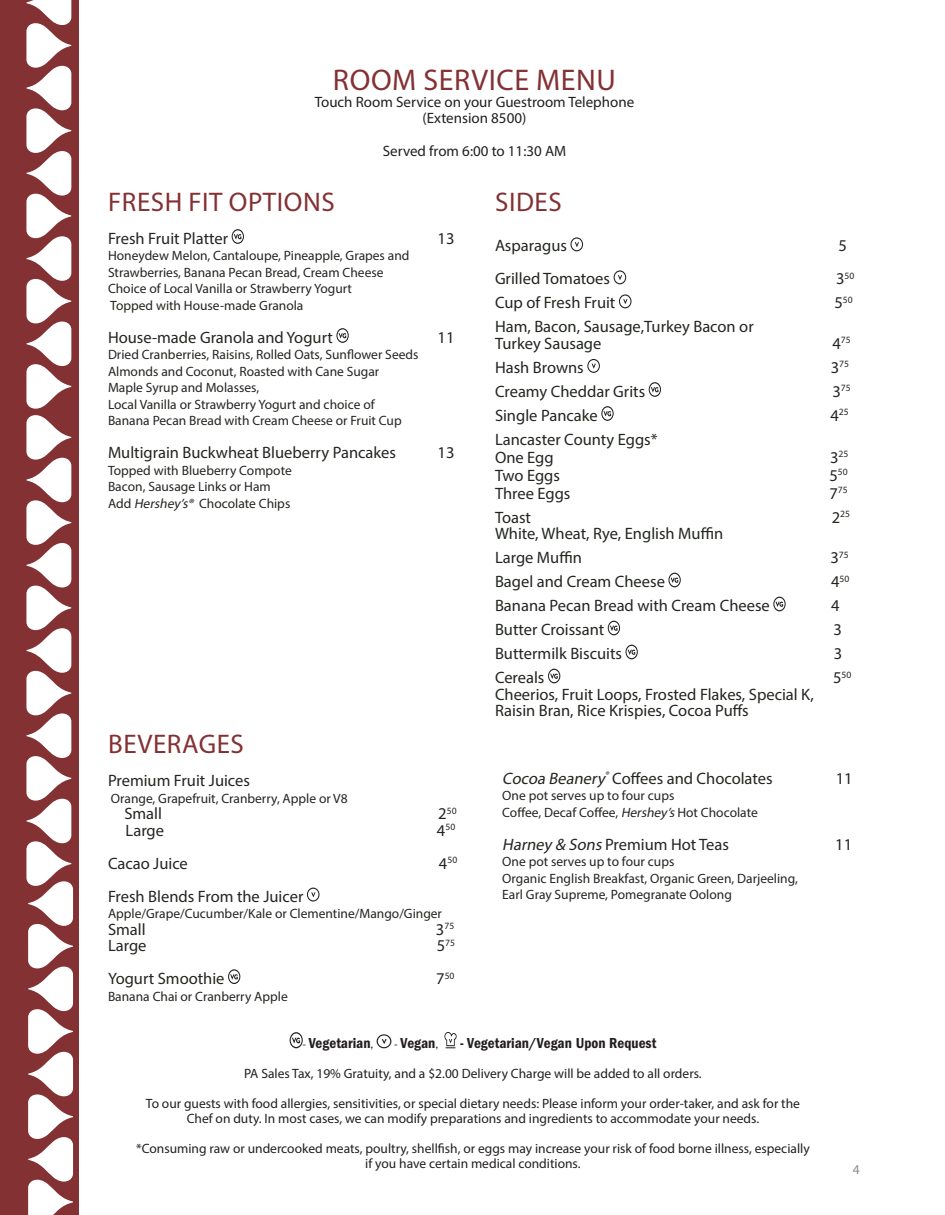
<style>
.page{position:relative;width:945px;height:1215px;background:#fff}
.page>*{position:absolute;margin:0;border:0;box-sizing:border-box;transform-origin:0 0}
.t1{font:30px "Myriad Pro";letter-spacing:.02em;color:#833133}
.t2{font:27px "Myriad Pro";letter-spacing:.02em;color:#833133}
.t3{font:16.5px/16.5px "Myriad Pro";color:#222620}
.t4{font:15px/16.5px "Myriad Pro";color:#231f20;text-align:center}
.t5{font:600 15px "Franklin Got Cd ITC";color:#231f20}
.t6{font:13.5px/16.5px "Myriad Pro";color:#222620}
.t7{font:13.5px/15px "Myriad Pro";color:#231f20;text-align:center}
.t8{font:13.5px "Myriad Pro";color:#8b8c8e}
.t9{font:9.6px "Myriad Pro";color:#222620}
.s1{font-style:italic}
.s2{font-size:16.5px}
.s3{font-family:"Franklin Gothic URW Boo";font-weight:400;font-size:12px}
</style>
<div class="page">
<svg style="left:290px;top:1032px;width:13px;height:16px"></svg>
<svg style="left:377px;top:1034px;width:14px;height:14px"></svg>
<svg style="left:444px;top:1032px;width:13px;height:16px"></svg>
<div style="left:0;top:0;width:78px;height:1215px;background:#833133"></div>
<svg style="left:232px;top:229px;width:12px;height:15px"></svg>
<svg style="left:336px;top:328px;width:13px;height:15px"></svg>
<svg style="left:570px;top:237px;width:13px;height:14px"></svg>
<svg style="left:614px;top:270px;width:12px;height:14px"></svg>
<svg style="left:619px;top:294px;width:13px;height:14px"></svg>
<svg style="left:587px;top:359px;width:13px;height:14px"></svg>
<svg style="left:649px;top:382px;width:12px;height:15px"></svg>
<svg style="left:601px;top:406px;width:13px;height:15px"></svg>
<svg style="left:668px;top:573px;width:13px;height:14px"></svg>
<svg style="left:773px;top:597px;width:13px;height:14px"></svg>
<svg style="left:608px;top:621px;width:12px;height:14px"></svg>
<svg style="left:626px;top:645px;width:12px;height:14px"></svg>
<svg style="left:548px;top:669px;width:12px;height:14px"></svg>
<svg style="left:307px;top:888px;width:13px;height:14px"></svg>
<svg style="left:228px;top:969px;width:12px;height:15px"></svg>
<svg style="left:26px;top:0;width:47px;height:1215px"></svg>
<h1 class="t1" style="left:333px;top:61px;width:285px">ROOM SERVICE MENU</h1>
<p class="t4" style="left:315px;top:93px;width:321px">Touch Room Service on your Guestroom Telephone (Extension 8500)</p>
<p class="t4" style="left:383px;top:142px;width:185px">Served from 6:00 to 11:30 AM</p>
<h2 class="t2" style="left:108px;top:185px;width:228px">FRESH FIT OPTIONS</h2>
<p class="t3" style="left:108px;top:230px;width:122px">Fresh Fruit Platter</p>
<p class="t3" style="left:438px;top:230px;width:18px">13</p>
<p class="t6" style="left:108px;top:247px;width:303px">Honeydew Melon, Cantaloupe, Pineapple, Grapes and Strawberries, Banana Pecan Bread, Cream Cheese Choice of Local Vanilla or Strawberry Yogurt<br>Topped with House-made Granola</p>
<p class="t3" style="left:108px;top:329px;width:226px">House-made Granola and Yogurt</p>
<p class="t3" style="left:438px;top:329px;width:18px">11</p>
<p class="t6" style="left:108px;top:346px;width:312px">Dried Cranberries, Raisins, Rolled Oats, Sunflower Seeds Almonds and Coconut, Roasted with Cane Sugar<br>Maple Syrup and Molasses,<br>Local Vanilla or Strawberry Yogurt and choice of Banana Pecan Bread with Cream Cheese or Fruit Cup</p>
<p class="t3" style="left:108px;top:444px;width:290px">Multigrain Buckwheat Blueberry Pancakes</p>
<p class="t3" style="left:438px;top:444px;width:18px">13</p>
<p class="t6" style="left:108px;top:462px;width:185px">Topped with Blueberry Compote<br>Bacon, Sausage Links or Ham<br>Add <span class="s1">Hershey’s®</span> Chocolate Chips</p>
<h2 class="t2" style="left:108px;top:727px;width:137px">BEVERAGES</h2>
<p class="t3" style="left:108px;top:772px;width:144px">Premium Fruit Juices</p>
<p class="t6" style="left:111px;top:790px;width:238px">Orange, Grapefruit, Cranberry, Apple or V8</p>
<p class="t3" style="left:124px;top:805px;width:39px">Small</p>
<p class="t9" style="left:438px;top:804px;width:20px"><span class="s2">2</span>50</p>
<p class="t3" style="left:126px;top:821px;width:40px">Large</p>
<p class="t9" style="left:437px;top:821px;width:20px"><span class="s2">4</span>50</p>
<p class="t3" style="left:108px;top:854px;width:81px">Cacao Juice</p>
<p class="t9" style="left:439px;top:854px;width:20px"><span class="s2">4</span>50</p>
<p class="t3" style="left:108px;top:887px;width:197px">Fresh Blends From the Juicer</p>
<p class="t6" style="left:108px;top:905px;width:336px">Apple/Grape/Cucumber/Kale or Clementine/Mango/Ginger</p>
<p class="t3" style="left:108px;top:920px;width:39px">Small</p>
<p class="t9" style="left:436px;top:920px;width:20px"><span class="s2">3</span>75</p>
<p class="t3" style="left:108px;top:937px;width:40px">Large</p>
<p class="t9" style="left:437px;top:936px;width:20px"><span class="s2">5</span>75</p>
<p class="t3" style="left:108px;top:970px;width:118px">Yogurt Smoothie</p>
<p class="t9" style="left:436px;top:969px;width:20px"><span class="s2">7</span>50</p>
<p class="t6" style="left:108px;top:988px;width:181px">Banana Chai or Cranberry Apple</p>
<h2 class="t2" style="left:495px;top:185px;width:68px">SIDES</h2>
<p class="t3" style="left:495px;top:237px;width:73px">Asparagus</p>
<p class="t3" style="left:838px;top:237px;width:10px">5</p>
<p class="t3" style="left:495px;top:270px;width:117px">Grilled Tomatoes</p>
<p class="t9" style="left:836px;top:270px;width:20px"><span class="s2">3</span>50</p>
<p class="t3" style="left:495px;top:294px;width:122px">Cup of Fresh Fruit</p>
<p class="t9" style="left:834px;top:294px;width:20px"><span class="s2">5</span>50</p>
<p class="t3" style="left:495px;top:318px;width:260px">Ham, Bacon, Sausage,Turkey Bacon or<br>Turkey Sausage</p>
<p class="t9" style="left:832px;top:334px;width:20px"><span class="s2">4</span>75</p>
<p class="t3" style="left:495px;top:359px;width:90px">Hash Browns</p>
<p class="t9" style="left:831px;top:358px;width:20px"><span class="s2">3</span>75</p>
<p class="t3" style="left:495px;top:383px;width:152px">Creamy Cheddar Grits</p>
<p class="t9" style="left:832px;top:382px;width:20px"><span class="s2">3</span>75</p>
<p class="t3" style="left:495px;top:407px;width:104px">Single Pancake</p>
<p class="t9" style="left:831px;top:406px;width:20px"><span class="s2">4</span>25</p>
<p class="t3" style="left:495px;top:430px;width:164px;line-height:18px">Lancaster County Eggs*<br>One Egg</p>
<p class="t9" style="left:830px;top:448px;width:20px"><span class="s2">3</span>25</p>
<p class="t3" style="left:495px;top:467px;width:67px">Two Eggs</p>
<p class="t9" style="left:829px;top:466px;width:20px"><span class="s2">5</span>50</p>
<p class="t3" style="left:495px;top:485px;width:77px">Three Eggs</p>
<p class="t9" style="left:829px;top:484px;width:20px"><span class="s2">7</span>75</p>
<p class="t3" style="left:495px;top:509px;width:38px">Toast</p>
<p class="t9" style="left:832px;top:508px;width:20px"><span class="s2">2</span>25</p>
<p class="t3" style="left:495px;top:522px;width:230px;line-height:24px">White, Wheat, Rye, English Muffin<br>Large Muffin</p>
<p class="t9" style="left:830px;top:549px;width:20px"><span class="s2">3</span>75</p>
<p class="t3" style="left:495px;top:573px;width:171px">Bagel and Cream Cheese</p>
<p class="t9" style="left:831px;top:573px;width:20px"><span class="s2">4</span>50</p>
<p class="t3" style="left:495px;top:597px;width:276px">Banana Pecan Bread with Cream Cheese</p>
<p class="t3" style="left:831px;top:597px;width:10px">4</p>
<p class="t3" style="left:495px;top:621px;width:111px">Butter Croissant</p>
<p class="t3" style="left:833px;top:621px;width:10px">3</p>
<p class="t3" style="left:495px;top:645px;width:129px">Buttermilk Biscuits</p>
<p class="t3" style="left:834px;top:645px;width:10px">3</p>
<p class="t3" style="left:495px;top:669px;width:51px">Cereals</p>
<p class="t9" style="left:833px;top:669px;width:20px"><span class="s2">5</span>50</p>
<p class="t3" style="left:495px;top:686px;width:320px">Cheerios, Fruit Loops, Frosted Flakes, Special K,<br>Raisin Bran, Rice Krispies, Cocoa Puffs</p>
<p class="t3" style="left:502px;top:770px;width:272px"><span class="s1">Cocoa Beanery</span><sup>®</sup> Coffees and Chocolates</p>
<p class="t3" style="left:836px;top:770px;width:18px">11</p>
<p class="t6" style="left:502px;top:787px;width:257px">One pot serves up to four cups<br>Coffee, Decaf Coffee, <span class="s1">Hershey’s</span> Hot Chocolate</p>
<p class="t3" style="left:502px;top:836px;width:228px"><span class="s1">Harney &amp; Sons</span> Premium Hot Teas</p>
<p class="t3" style="left:835px;top:836px;width:18px">11</p>
<p class="t6" style="left:502px;top:853px;width:297px">One pot serves up to four cups<br>Organic English Breakfast, Organic Green, Darjeeling,<br>Earl Gray Supreme, Pomegranate Oolong</p>
<p class="t5" style="left:303px;top:1035px;width:72px"><span class="s3">-</span> Vegetarian<span class="s3">,</span></p>
<p class="t5" style="left:394px;top:1035px;width:46px"><span class="s3">-</span> Vegan<span class="s3">,</span></p>
<p class="t5" style="left:460px;top:1035px;width:197px">- Vegetarian/Vegan Upon Request</p>
<p class="t7" style="left:244px;top:1066px;width:459px">PA Sales Tax, 19% Gratuity, and a $2.00 Delivery Charge will be added to all orders.</p>
<p class="t7" style="left:146px;top:1096px;width:656px">To our guests with food allergies, sensitivities, or special dietary needs: Please inform your order-taker, and ask for the<br>Chef on duty. In most cases, we can modify preparations and ingredients to accommodate your needs.</p>
<p class="t7" style="left:136px;top:1141px;width:675px">*Consuming raw or undercooked meats, poultry, shellfish, or eggs may increase your risk of food borne illness, especially if you have certain medical conditions.</p>
<p class="t8" style="left:853px;top:1161px;width:8px">4</p>
</div>
